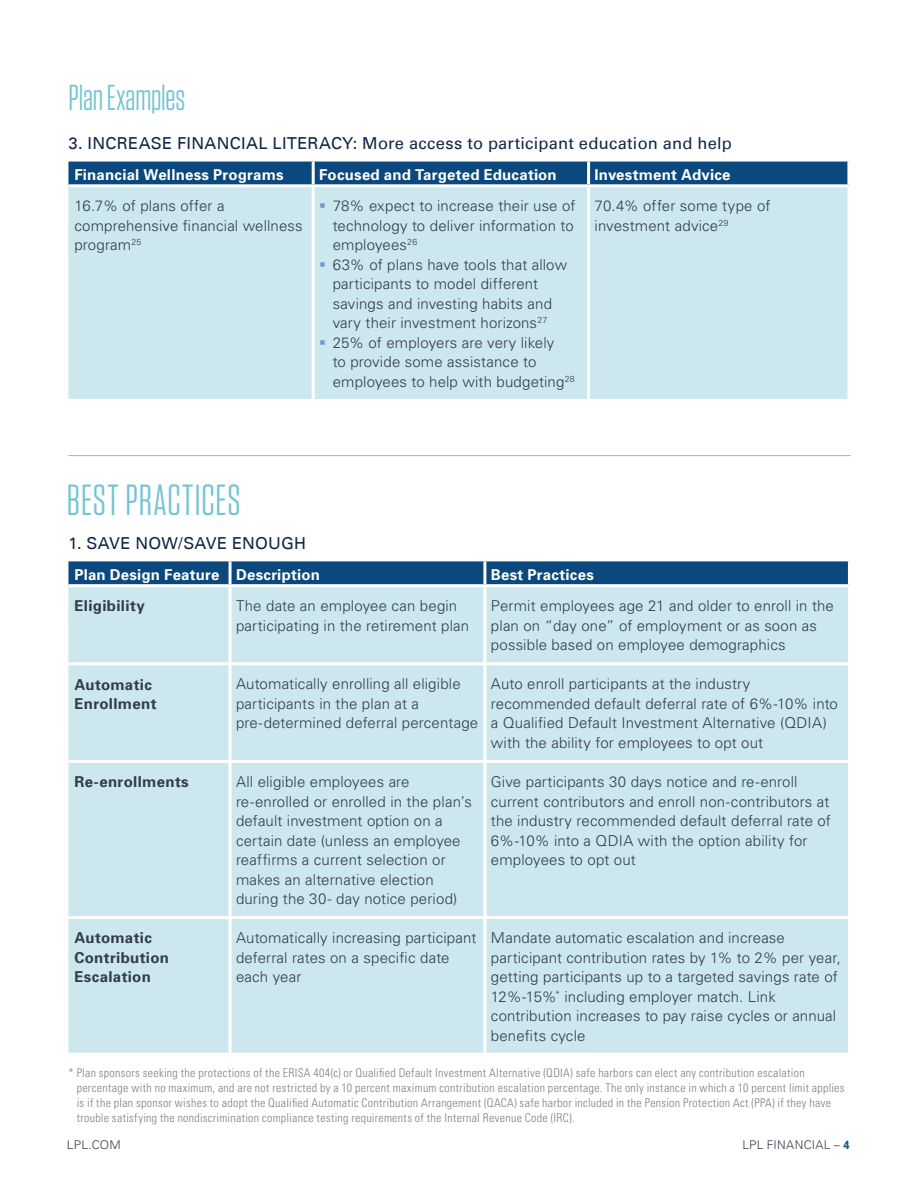
<style>
.page{position:relative;width:918px;height:1188px;background:#fff}
.page>*{position:absolute;margin:0;border:0;box-sizing:border-box;transform-origin:0 0}
.Section_Header_-_cap{font:43.5px "Tungsten Narrow";letter-spacing:.025em;color:#74c4d4}
.Section_Header_-_cap-2{font:36px "Tungsten Narrow";letter-spacing:-.005em;color:#74c4d4}
._2_Subhead{font:16.5px "Univers LT";letter-spacing:.015em;color:#122649}
._4_Body_Text{font:300 15px/19.5px "Univers";letter-spacing:.01em;color:#323d47}
.Sub-head_bold_upper{font:700 15px "Univers";letter-spacing:.015em;color:#fff}
._4_Body_Text-2{font:700 15px/19.5px "Univers";letter-spacing:.025em;color:#323d47}
.Footnotes{font:300 condensed 12px/15px "Univers";letter-spacing:.025em;color:#808083}
.t1{font:300 12px "Univers";letter-spacing:.02em;color:#323d47}
.s1{font-weight:700;color:#1d5a7c}
</style>
<div class="page">
<div style="left:68px;top:162px;width:779px;height:22px;background:#0a487d"></div>
<div style="left:68px;top:187px;width:779px;height:212px;background:#cde7ef"></div>
<hr style="left:312px;top:162px;width:3px;height:22px;background:#fff">
<hr style="left:587px;top:162px;width:3px;height:22px;background:#fff">
<hr style="left:312px;top:187px;width:3px;height:212px;background:#fff">
<hr style="left:587px;top:187px;width:3px;height:212px;background:#fff">
<hr style="left:68px;top:455px;width:783px;height:1px;background:#74c4d4">
<div style="left:68px;top:561px;width:780px;height:23px;background:#0a487d"></div>
<div style="left:68px;top:587px;width:780px;height:466px;background:#cde7ef"></div>
<hr style="left:229px;top:561px;width:3px;height:23px;background:#fff">
<hr style="left:483px;top:561px;width:3px;height:23px;background:#fff">
<hr style="left:229px;top:587px;width:3px;height:75px;background:#fff">
<hr style="left:483px;top:587px;width:3px;height:75px;background:#fff">
<hr style="left:68px;top:662px;width:162px;height:3px;background:#fff">
<hr style="left:230px;top:662px;width:255px;height:3px;background:#fff">
<hr style="left:229px;top:665px;width:3px;height:95px;background:#fff">
<hr style="left:485px;top:662px;width:366px;height:3px;background:#fff">
<hr style="left:483px;top:665px;width:3px;height:95px;background:#fff">
<hr style="left:68px;top:760px;width:162px;height:3px;background:#fff">
<hr style="left:230px;top:760px;width:255px;height:3px;background:#fff">
<hr style="left:229px;top:763px;width:3px;height:153px;background:#fff">
<hr style="left:485px;top:760px;width:366px;height:3px;background:#fff">
<hr style="left:483px;top:763px;width:3px;height:153px;background:#fff">
<hr style="left:68px;top:916px;width:162px;height:3px;background:#fff">
<hr style="left:230px;top:916px;width:255px;height:3px;background:#fff">
<hr style="left:229px;top:919px;width:3px;height:134px;background:#fff">
<hr style="left:485px;top:916px;width:366px;height:3px;background:#fff">
<hr style="left:483px;top:919px;width:3px;height:134px;background:#fff">
<svg style="left:320px;top:204px;width:5px;height:4px"></svg>
<svg style="left:320px;top:262px;width:5px;height:5px"></svg>
<svg style="left:320px;top:340px;width:5px;height:5px"></svg>
<p class="Section_Header_-_cap-2" style="left:68px;top:79px;width:118px">Plan Examples</p>
<p class="_2_Subhead" style="left:68px;top:133px;width:665px">3. INCREASE FINANCIAL LITERACY: More access to participant education and help</p>
<p class="Sub-head_bold_upper" style="left:74px;top:165px;width:211px">Financial Wellness Programs</p>
<p class="Sub-head_bold_upper" style="left:319px;top:165px;width:239px">Focused and Targeted Education</p>
<p class="Sub-head_bold_upper" style="left:595px;top:165px;width:138px">Investment Advice</p>
<p class="_4_Body_Text" style="left:74px;top:196px;width:230px">16.7% of plans offer a comprehensive financial wellness program<sup>25</sup></p>
<p class="_4_Body_Text" style="left:333px;top:196px;width:244px;text-align:justify">78% expect to increase their use of technology to deliver information to employees<sup>26</sup></p>
<p class="_4_Body_Text" style="left:333px;top:254px;width:236px">63% of plans have tools that allow participants to model different savings and investing habits and vary their investment horizons<sup>27</sup></p>
<p class="_4_Body_Text" style="left:333px;top:332px;width:244px">25% of employers are very likely<br>to provide some assistance to employees to help with budgeting<sup>28</sup></p>
<p class="_4_Body_Text" style="left:595px;top:196px;width:177px">70.4% offer some type of investment advice<sup>29</sup></p>
<p class="Section_Header_-_cap" style="left:67px;top:478px;width:175px">BEST PRACTICES</p>
<p class="_2_Subhead" style="left:68px;top:533px;width:239px">1. SAVE NOW/SAVE ENOUGH</p>
<p class="Sub-head_bold_upper" style="left:74px;top:565px;width:147px">Plan Design Feature</p>
<p class="Sub-head_bold_upper" style="left:236px;top:565px;width:85px">Description</p>
<p class="Sub-head_bold_upper" style="left:491px;top:565px;width:104px">Best Practices</p>
<p class="_4_Body_Text-2" style="left:74px;top:596px;width:72px">Eligibility</p>
<p class="_4_Body_Text" style="left:236px;top:596px;width:235px">The date an employee can begin participating in the retirement plan</p>
<p class="_4_Body_Text" style="left:491px;top:596px;width:345px">Permit employees age 21 and older to enroll in the plan on “day one” of employment or as soon as possible based on employee demographics</p>
<p class="_4_Body_Text-2" style="left:74px;top:674px;width:84px">Automatic<br>Enrollment</p>
<p class="_4_Body_Text" style="left:236px;top:674px;width:244px">Automatically enrolling all eligible participants in the plan at a pre-determined deferral percentage</p>
<p class="_4_Body_Text" style="left:491px;top:674px;width:349px">Auto enroll participants at the industry recommended default deferral rate of 6%-10% into a Qualified Default Investment Alternative (QDIA) with the ability for employees to opt out</p>
<p class="_4_Body_Text-2" style="left:74px;top:772px;width:116px">Re-enrollments</p>
<p class="_4_Body_Text" style="left:236px;top:772px;width:237px">All eligible employees are re-enrolled or enrolled in the plan’s default investment option on a certain date (unless an employee reaffirms a current selection or makes an alternative election during the 30- day notice period)</p>
<p class="_4_Body_Text" style="left:491px;top:772px;width:342px">Give participants 30 days notice and re-enroll current contributors and enroll non-contributors at the industry recommended default deferral rate of 6%-10% into a QDIA with the option ability for employees to opt out</p>
<p class="_4_Body_Text-2" style="left:74px;top:928px;width:96px">Automatic<br>Contribution<br>Escalation</p>
<p class="_4_Body_Text" style="left:236px;top:928px;width:242px">Automatically increasing participant deferral rates on a specific date each year</p>
<p class="_4_Body_Text" style="left:491px;top:928px;width:351px">Mandate automatic escalation and increase participant contribution rates by 1% to 2% per year, getting participants up to a targeted savings rate of 12%-15%<sup>*</sup> including employer match. Link contribution increases to pay raise cycles or annual benefits cycle</p>
<p class="Footnotes" style="left:77px;top:1066px;width:769px;text-indent:-8px">* Plan sponsors seeking the protections of the ERISA 404(c) or Qualified Default Investment Alternative (QDIA) safe harbors can elect any contribution escalation percentage with no maximum, and are not restricted by a 10 percent maximum contribution escalation percentage. The only instance in which a 10 percent limit applies is if the plan sponsor wishes to adopt the Qualified Automatic Contribution Arrangement (QACA) safe harbor included in the Pension Protection Act (PPA) if they have trouble satisfying the nondiscrimination compliance testing requirements of the Internal Revenue Code (IRC).</p>
<p class="t1" style="left:67px;top:1138px;width:55px">LPL.COM</p>
<p class="t1" style="left:742px;top:1138px;width:109px">LPL FINANCIAL – <span class="s1">4</span></p>
</div>
